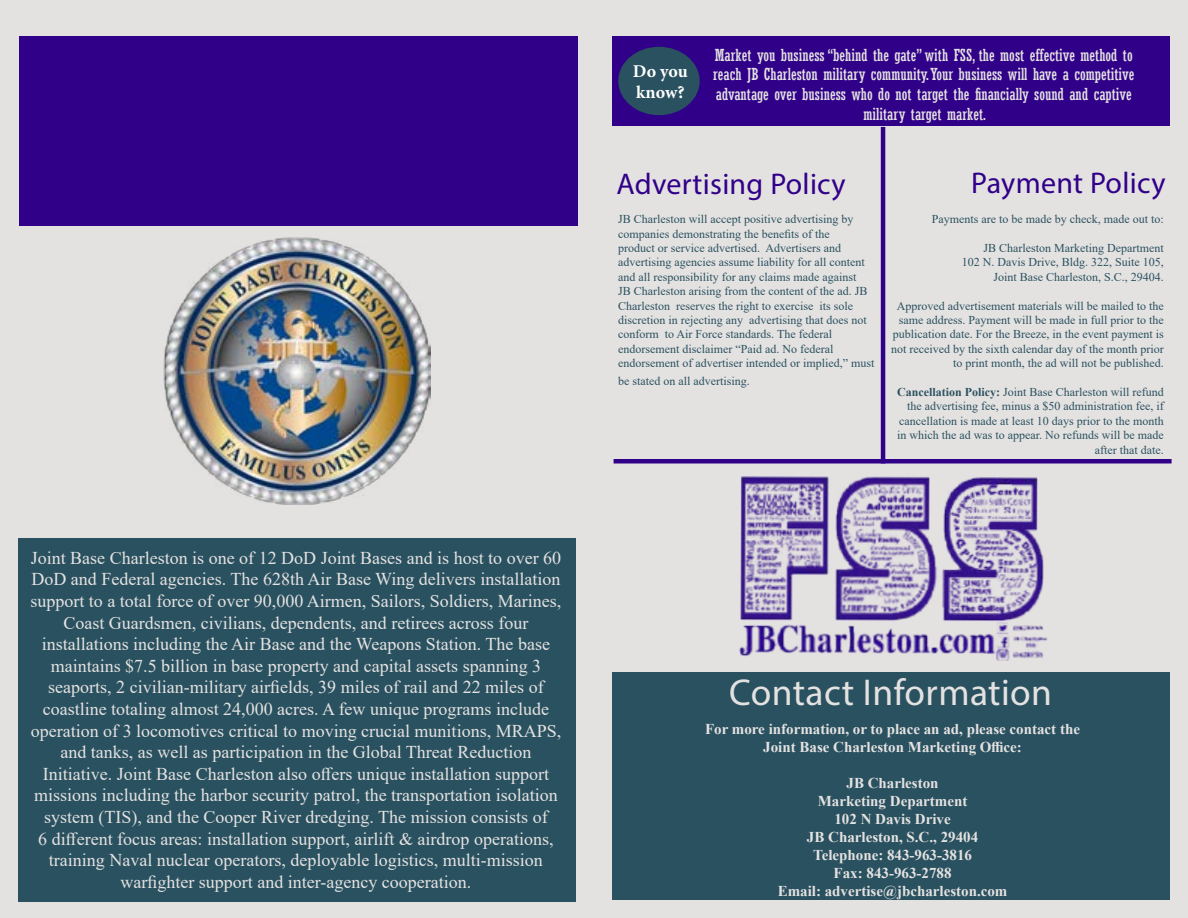
<style>
.page{position:relative;width:1188px;height:918px;background:#e4e2e1}
.page>*{position:absolute;margin:0;border:0;box-sizing:border-box;transform-origin:0 0}
.t1{font:37.5px "Myriad Pro";letter-spacing:.01em;color:#e4e2e1}
.t2{font:30px "Myriad Pro";letter-spacing:.01em;color:#310089}
.t3{font:18px/21.6px "Times New Roman";color:#e4e2e1;text-align:center}
.t4{font:700 18px/21.6px "Minion Pro";color:#fff}
.t5{font:condensed 16.5px/19.8px "Rockwell";color:#e4e2e1;text-align:center}
.t6{font:700 15px/18px "Times New Roman";color:#e4e2e1;text-align:center}
.t7{font:12px/14.4px "Times New Roman";color:#2a5160;text-align:right}
.s1{font-weight:700}
</style>
<div class="page">
<div style="left:20px;top:36px;width:558px;height:189px;background:#310089"></div>
<div style="left:18px;top:538px;width:558px;height:363px;background:#2a5160"></div>
<img style="left:163px;top:237px;width:268px;height:267px">
<div style="left:612px;top:672px;width:558px;height:228px;background:#2a5160"></div>
<div style="left:612px;top:36px;width:558px;height:90px;background:#310089"></div>
<div style="left:614px;top:459px;width:558px;height:5px;background:#310089"></div>
<hr style="left:881px;top:127px;width:4px;height:336px;background:#310089">
<img style="left:739px;top:476px;width:309px;height:185px">
<div style="left:618px;top:47px;width:82px;height:68px;background:#2a5160;border-radius:50%"></div>
<p class="t3" style="left:30px;top:546px;width:532px">Joint Base Charleston is one of 12 DoD Joint Bases and is host to over 60<br>DoD and Federal agencies. The 628th Air Base Wing delivers installation support to a total force of over 90,000 Airmen, Sailors, Soldiers, Marines, Coast Guardsmen, civilians, dependents, and retirees across four installations including the Air Base and the Weapons Station. The base maintains $7.5 billion in base property and capital assets spanning 3 seaports, 2 civilian-military airfields, 39 miles of rail and 22 miles of coastline totaling almost 24,000 acres. A few unique programs include operation of 3 locomotives critical to moving crucial munitions, MRAPS, and tanks, as well as participation in the Global Threat Reduction Initiative. Joint Base Charleston also offers unique installation support missions including the harbor security patrol, the transportation isolation system (TIS), and the Cooper River dredging. The mission consists of<br>6 different focus areas: installation support, airlift &amp; airdrop operations, training Naval nuclear operators, deployable logistics, multi-mission warfighter support and inter-agency cooperation.</p>
<h3 class="t4" style="left:633px;top:60px;width:56px">Do you know?</h3>
<p class="t5" style="left:713px;top:45px;width:423px">Market you business “behind the gate” with FSS, the most effective method to reach JB Charleston military community. Your business will have a competitive advantage over business who do not target the financially sound and captive military target market.</p>
<h2 class="t2" style="left:616px;top:166px;width:231px">Advertising Policy</h2>
<p class="t7" style="left:618px;top:212px;width:258px;text-align:left">JB Charleston will accept positive advertising by companies demonstrating the benefits of the<br>product or service advertised. Advertisers and advertising agencies assume liability for all content and all responsibility for any claims made against<br>JB Charleston arising from the content of the ad. JB Charleston reserves the right to exercise its sole discretion in rejecting any advertising that does not conform to Air Force standards. The federal endorsement disclaimer “Paid ad. No federal endorsement of advertiser intended or implied,” must</p>
<p class="t7" style="left:618px;top:374px;width:133px">be stated on all advertising.</p>
<h2 class="t2" style="left:971px;top:164px;width:196px">Payment Policy</h2>
<p class="t7" style="left:932px;top:212px;width:233px">Payments are to be made by check, made out to:</p>
<p class="t7" style="left:962px;top:240px;width:204px">JB Charleston Marketing Department<br>102 N. Davis Drive, Bldg. 322, Suite 105,<br>Joint Base Charleston, S.C., 29404.</p>
<p class="t7" style="left:891px;top:298px;width:274px">Approved advertisement materials will be mailed to the same address. Payment will be made in full prior to the publication date. For the Breeze, in the event payment is not received by the sixth calendar day of the month prior to print month, the ad will not be published.</p>
<p class="t7" style="left:897px;top:384px;width:268px"><span class="s1">Cancellation Policy:</span> Joint Base Charleston will refund the advertising fee, minus a $50 administration fee, if cancellation is made at least 10 days prior to the month in which the ad was to appear. No refunds will be made after that date.</p>
<h1 class="t1" style="left:729px;top:669px;width:324px">Contact Information</h1>
<p class="t6" style="left:705px;top:720px;width:376px">For more information, or to place an ad, please contact the<br>Joint Base Charleston Marketing Office:</p>
<p class="t6" style="left:778px;top:774px;width:231px">JB Charleston<br>Marketing Department<br>102 N Davis Drive<br>JB Charleston, S.C., 29404<br>Telephone: 843-963-3816<br>Fax: 843-963-2788<br>Email: advertise@jbcharleston.com</p>
</div>
